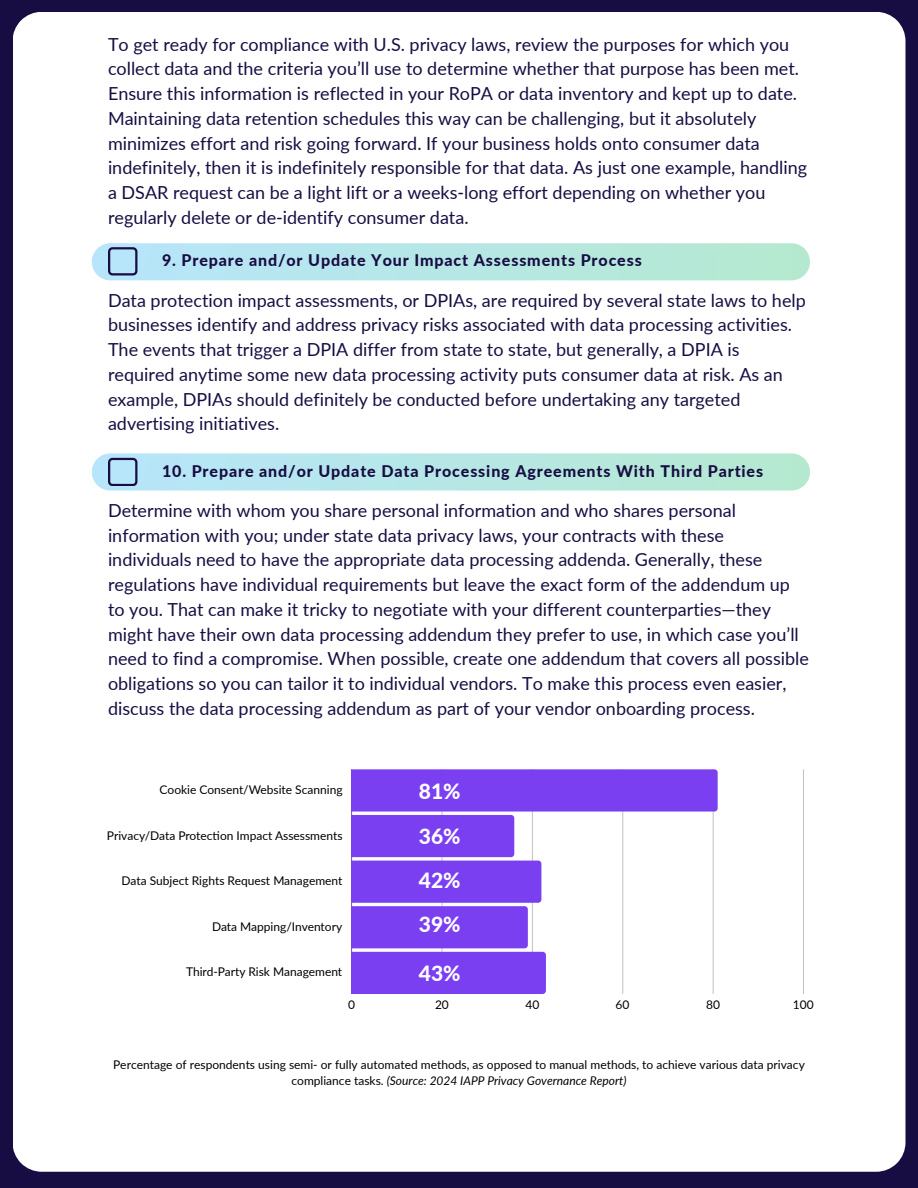
<style>
.page{position:relative;width:918px;height:1188px;background:#180d43}
.page>*{position:absolute;margin:0;border:0;box-sizing:border-box;transform-origin:0 0}
.t1{font:800 21px "Lato";color:#fff}
.t2{font:18px/24.8px "Lato";color:#180d43}
.t3{font:800 16.05px "Lato";letter-spacing:.055em;color:#180d43}
.t4{font:12px/16px "Lato";color:#000;text-align:center}
.s1{font-style:italic}
</style>
<div class="page">
<div style="left:13px;top:12px;width:892px;height:1160px;background:#fff"></div>
<svg style="left:92px;top:243px;width:718px;height:37px;background:#b5e5e3"></svg>
<svg style="left:92px;top:453px;width:718px;height:38px;background:#b7e5e4"></svg>
<hr style="left:351px;top:769px;width:1px;height:225px;background:#000;opacity:.6">
<hr style="left:803px;top:769px;width:1px;height:225px;background:#c2c2c2">
<svg style="left:352px;top:769px;width:366px;height:225px;background:#b493f6"></svg>
<h2 class="t2" style="left:108px;top:31px;width:701px">To get ready for compliance with U.S. privacy laws, review the purposes for which you collect data and the criteria you’ll use to determine whether that purpose has been met.<br>Ensure this information is reflected in your RoPA or data inventory and kept up to date.<br>Maintaining data retention schedules this way can be challenging, but it absolutely minimizes effort and risk going forward. If your business holds onto consumer data indefinitely, then it is indefinitely responsible for that data. As just one example, handling a DSAR request can be a light lift or a weeks-long effort depending on whether you regularly delete or de-identify consumer data.</h2>
<h3 class="t3" style="left:162px;top:251px;width:481px">9. Prepare and/or Update Your Impact Assessments Process</h3>
<h2 class="t2" style="left:108px;top:287px;width:699px">Data protection impact assessments, or DPIAs, are required by several state laws to help businesses identify and address privacy risks associated with data processing activities.<br>The events that trigger a DPIA differ from state to state, but generally, a DPIA is required anytime some new data processing activity puts consumer data at risk. As an example, DPIAs should definitely be conducted before undertaking any targeted advertising initiatives.</h2>
<h2 class="t3" style="left:162px;top:461px;width:603px">10. Prepare and/or Update Data Processing Agreements With Third Parties</h2>
<h3 class="t2" style="left:108px;top:498px;width:703px">Determine with whom you share personal information and who shares personal information with you; under state data privacy laws, your contracts with these individuals need to have the appropriate data processing addenda. Generally, these regulations have individual requirements but leave the exact form of the addendum up to you. That can make it tricky to negotiate with your different counterparties—they might have their own data processing addendum they prefer to use, in which case you’ll need to find a compromise. When possible, create one addendum that covers all possible obligations so you can tailor it to individual vendors. To make this process even easier, discuss the data processing addendum as part of your vendor onboarding process.</h3>
<p class="t4" style="left:160px;top:781px;width:184px">Cookie Consent/Website Scanning</p>
<p class="t4" style="left:107px;top:827px;width:237px">Privacy/Data Protection Impact Assessments</p>
<p class="t4" style="left:122px;top:872px;width:222px">Data Subject Rights Request Management</p>
<p class="t4" style="left:212px;top:918px;width:132px">Data Mapping/Inventory</p>
<p class="t4" style="left:186px;top:964px;width:158px">Third-Party Risk Management</p>
<h1 class="t1" style="left:419px;top:778px;width:43px">81%</h1>
<h1 class="t1" style="left:419px;top:823px;width:43px">36%</h1>
<h1 class="t1" style="left:419px;top:867px;width:43px">42%</h1>
<h1 class="t1" style="left:419px;top:912px;width:43px">39%</h1>
<h1 class="t1" style="left:419px;top:960px;width:43px">43%</h1>
<p class="t4" style="left:348px;top:996px;width:8px">0</p>
<p class="t4" style="left:435px;top:996px;width:15px">20</p>
<p class="t4" style="left:526px;top:996px;width:15px">40</p>
<p class="t4" style="left:616px;top:996px;width:15px">60</p>
<p class="t4" style="left:706px;top:996px;width:15px">80</p>
<p class="t4" style="left:793px;top:996px;width:22px">100</p>
<p class="t4" style="left:113px;top:1056px;width:693px">Percentage of respondents using semi- or fully automated methods, as opposed to manual methods, to achieve various data privacy compliance tasks. <span class="s1">(Source: 2024 IAPP Privacy Governance Report)</span></p>
</div>
